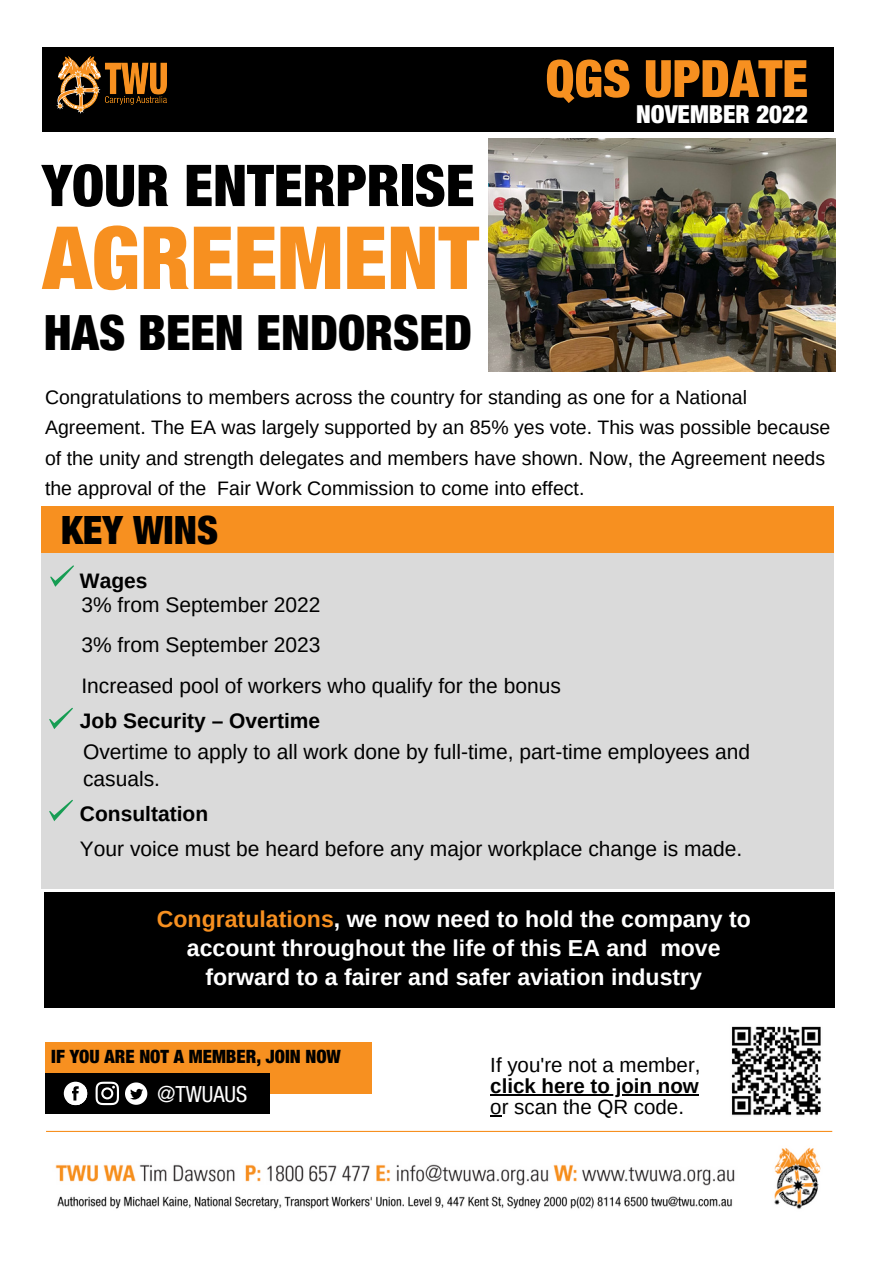
<style>
.page{position:relative;width:893px;height:1264px;background:#fff}
.page>*{position:absolute;margin:0;border:0;box-sizing:border-box;transform-origin:0 0}
.t1{font:900 condensed 87.15px "Helvetica Neue LT Std";color:#f79020}
.t2{font:900 condensed 57.6px "Helvetica Neue LT Std";color:#000}
.t3{font:900 condensed 51.45px "Helvetica Neue LT Std";color:#f79020}
.t4{font:900 condensed 48.9px "Helvetica Neue LT Std";color:#000}
.t5{font:900 condensed 39.15px "Helvetica Neue LT Std";color:#000}
.t6{font:900 condensed 24.9px "Helvetica Neue LT Std";color:#fff}
.t7{font:700 23.1px/29.2px "Arimo";color:#fff;text-align:center}
.t8{font:condensed 22.35px "Helvetica Neue LT Std";color:#fff}
.t9{font:21px/40.5px "Arimo";color:#000}
.t10{font:700 21px "Arimo";color:#000}
.t11{font:20.55px "Arimo";color:#000}
.t12{font:700 20.55px "Arimo";color:#000}
.t13{font:19.5px/30.3px "Arimo";color:#000}
.t14{font:900 condensed 18.45px "Helvetica Neue LT Std";color:#000}
.s1{color:#f79020}
</style>
<div class="page">
<hr style="left:46px;top:1130px;width:786px;height:1px;background:#f79020">
<img style="left:55px;top:1147px;width:766px;height:62px">
<img style="left:731px;top:1026px;width:90px;height:90px">
<hr style="left:490px;top:1094px;width:208px;height:1px;background:#000">
<div style="left:45px;top:1042px;width:326px;height:52px;background:#f79020"></div>
<div style="left:45px;top:1073px;width:224px;height:41px;background:#000"></div>
<svg style="left:64px;top:1081px;width:23px;height:24px"></svg>
<svg style="left:67px;top:1085px;width:21px;height:21px"></svg>
<svg style="left:125px;top:1082px;width:22px;height:22px"></svg>
<svg style="left:96px;top:1081px;width:23px;height:24px"></svg>
<div style="left:42px;top:48px;width:791px;height:84px;background:#000"></div>
<img style="left:57px;top:56px;width:109px;height:58px">
<div style="left:41px;top:507px;width:793px;height:47px;background:#f79020"></div>
<div style="left:41px;top:554px;width:792px;height:335px;background:#dadada"></div>
<svg style="left:50px;top:565px;width:24px;height:22px"></svg>
<div style="left:44px;top:892px;width:790px;height:115px;background:#000"></div>
<img style="left:488px;top:139px;width:346px;height:232px">
<svg style="left:49px;top:707px;width:24px;height:22px"></svg>
<svg style="left:49px;top:799px;width:24px;height:22px"></svg>
<h2 class="t2" style="left:42px;top:165px;width:434px">YOUR ENTERPRISE</h2>
<h1 class="t1" style="left:43px;top:227px;width:437px">AGREEMENT</h1>
<h3 class="t4" style="left:44px;top:315px;width:429px">HAS BEEN ENDORSED</h3>
<h3 class="t3" style="left:545px;top:60px;width:264px">QGS UPDATE</h3>
<p class="t6" style="left:636px;top:105px;width:173px">NOVEMBER 2022</p>
<p class="t13" style="left:45px;top:382px;width:786px">Congratulations to members across the country for standing as one for a National Agreement. The EA was largely supported by an 85% yes vote. This was possible because of the unity and strength delegates and members have shown. Now, the Agreement needs the approval of the Fair Work Commission to come into effect.</p>
<h3 class="t5" style="left:61px;top:515px;width:158px">KEY WINS</h3>
<p class="t10" style="left:80px;top:569px;width:69px">Wages</p>
<p class="t9" style="left:81px;top:584px;width:481px">3% from September 2022<br>3% from September 2023<br>Increased pool of workers who qualify for the bonus</p>
<p class="t10" style="left:80px;top:709px;width:242px">Job Security – Overtime</p>
<p class="t9" style="left:83px;top:738px;width:668px;line-height:27px">Overtime to apply to all work done by full-time, part-time employees and casuals.</p>
<p class="t10" style="left:80px;top:802px;width:130px">Consultation</p>
<p class="t9" style="left:80px;top:828px;width:664px">Your voice must be heard before any major workplace change is made.</p>
<p class="t7" style="left:157px;top:904px;width:595px"><span class="s1">Congratulations</span>, we now need to hold the company to account throughout the life of this EA and move forward to a fairer and safer aviation industry</p>
<p class="t14" style="left:51px;top:1050px;width:291px">IF YOU ARE NOT A MEMBER, JOIN NOW</p>
<p class="t8" style="left:157px;top:1085px;width:91px">@TWUAUS</p>
<p class="t11" style="left:490px;top:1053px;width:212px">If you're not a member,</p>
<p class="t12" style="left:490px;top:1074px;width:210px">click here to join now</p>
<p class="t11" style="left:490px;top:1095px;width:195px">or scan the QR code.</p>
</div>
